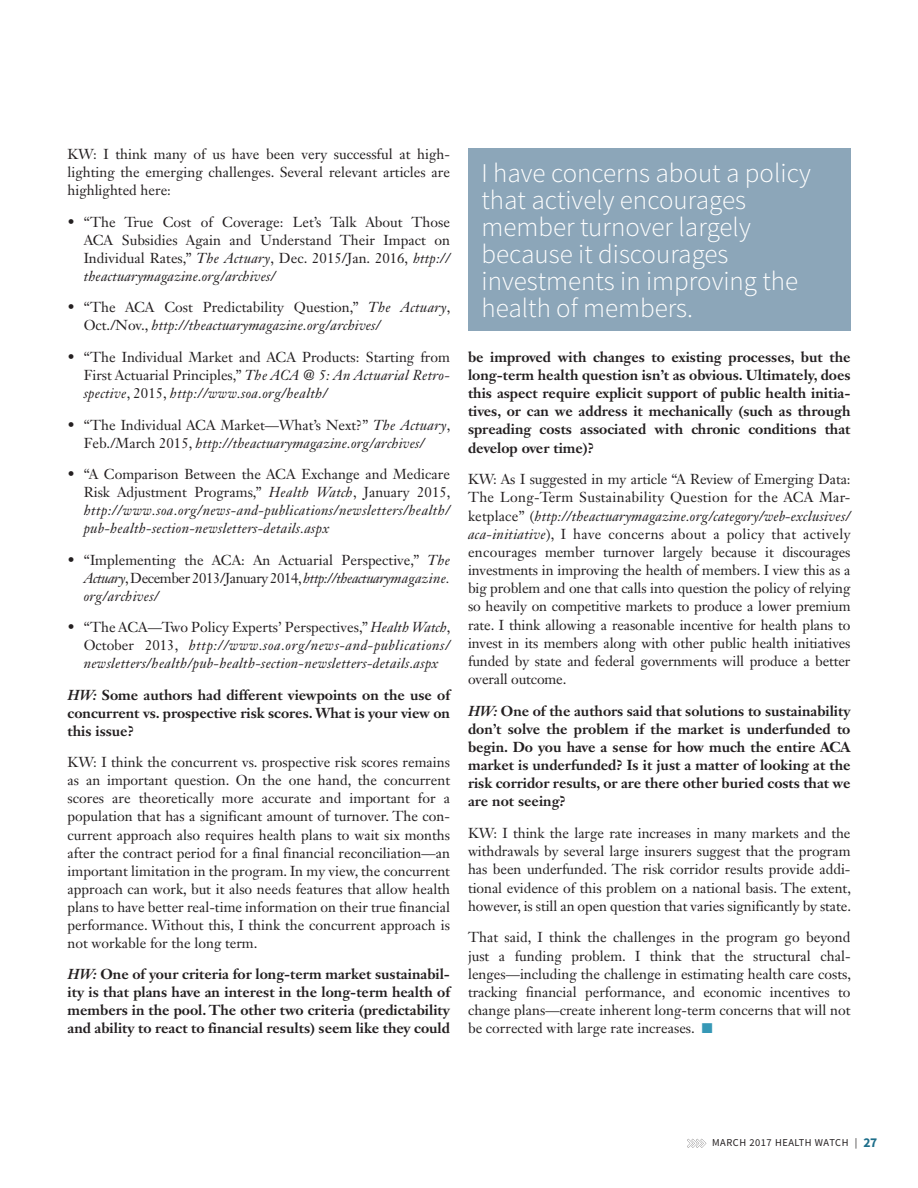
<style>
.page{position:relative;width:918px;height:1188px;background:#fff}
.page>*{position:absolute;margin:0;border:0;box-sizing:border-box;transform-origin:0 0}
.t1{font:300 27px/27px "Source Sans Pro";color:#fff}
.t2{font:14.25px/18px "Janson Text LT Std";color:#231f20;text-align:justify}
.t3{font:700 14.25px/18.1px "Janson Text LT Std";color:#231f20;text-align:justify}
.t4{font:italic 14.25px/18px "Janson Text LT Std";letter-spacing:.02em;color:#231f20;text-align:justify}
.t5{font:10.5px "Source Sans Pro";letter-spacing:.05em;color:#231f20}
.s1{font-style:italic}
.s2{font-style:normal}
.s3{color:#3698b6}
.s4{font-weight:700;font-size:13.5px;color:#1d6e8a}
</style>
<div class="page">
<svg style="left:687px;top:1139px;width:19px;height:9px"></svg>
<div style="left:468px;top:148px;width:382px;height:183px;background:#8ca6b9"></div>
<p class="t2" style="left:68px;top:145px;width:384px">KW: I think many of us have been very successful at high&shy;lighting the emerging challenges. Several relevant articles are highlighted here:</p>
<p class="t2" style="left:84px;top:213px;width:368px;text-indent:-16px">• “The True Cost of Coverage: Let’s Talk About Those ACA Subsidies Again and Understand Their Impact on Individual Rates,” <span class="s1">The Actuary</span>, Dec. 2015/Jan. 2016, <span class="s1">http:// theactuarymagazine.org/archives/</span></p>
<p class="t4" style="left:84px;top:299px;width:368px;text-indent:-16px"><span class="s2">• “The ACA Cost Predictability Question,”</span> The Actuary<span class="s2">,<br>Oct./Nov.,</span> http://theactuarymagazine.org/archives/</p>
<p class="t2" style="left:84px;top:348px;width:368px;text-indent:-16px">• “The Individual Market and ACA Products: Starting from First Actuarial Principles,” <span class="s1">The ACA @ 5: An Actuarial Retro&shy;spective</span>, 2015, <span class="s1">http://www.soa.org/health/</span></p>
<p class="t2" style="left:84px;top:416px;width:368px;text-indent:-16px">• “The Individual ACA Market—What’s Next?” <span class="s1">The Actuary</span>,<br>Feb./March 2015, <span class="s1">http://theactuarymagazine.org/archives/</span></p>
<p class="t4" style="left:84px;top:465px;width:368px;text-indent:-16px"><span class="s2">• “A Comparison Between the ACA Exchange and Medicare Risk Adjustment Programs,”</span> Health Watch<span class="s2">, January 2015, </span>http://www.soa.org/news-and-publications/newsletters/health/ pub-health-section-newsletters-details.aspx</p>
<p class="t2" style="left:84px;top:551px;width:368px;text-indent:-16px">• “Implementing the ACA: An Actuarial Perspective,” <span class="s1">The Actuary</span>, December 2013/January 2014, <span class="s1">http://theactuarymagazine. org/archives/</span></p>
<p class="t4" style="left:84px;top:618px;width:368px;text-indent:-16px"><span class="s2">• “The ACA—Two Policy Experts’ Perspectives,”</span> Health Watch<span class="s2">, October 2013,</span> http://www.soa.org/news-and-publications/ newsletters/health/pub-health-section-newsletters-details.aspx</p>
<p class="t3" style="left:68px;top:686px;width:384px"><span class="s1">HW:</span> Some authors had different viewpoints on the use of concurrent vs. prospective risk scores. What is your view on this issue?</p>
<p class="t2" style="left:68px;top:753px;width:384px">KW: I think the concurrent vs. prospective risk scores remains as an important question. On the one hand, the concurrent scores are theoretically more accurate and important for a population that has a significant amount of turnover. The con&shy;current approach also requires health plans to wait six months after the contract period for a final financial reconciliation—an important limitation in the program. In my view, the concurrent approach can work, but it also needs features that allow health plans to have better real-time information on their true financial performance. Without this, I think the concurrent approach is not workable for the long term.</p>
<p class="t3" style="left:68px;top:965px;width:384px"><span class="s1">HW:</span> One of your criteria for long-term market sustainabil&shy;ity is that plans have an interest in the long-term health of members in the pool. The other two criteria (predictability and ability to react to financial results) seem like they could</p>
<h1 class="t1" style="left:482px;top:160px;width:331px">I have concerns about a policy that actively encourages member turnover largely because it discourages investments in improving the health of members.</h1>
<p class="t3" style="left:468px;top:348px;width:384px">be improved with changes to existing processes, but the long-term health question isn’t as obvious. Ultimately, does this aspect require explicit support of public health initia&shy;tives, or can we address it mechanically (such as through spreading costs associated with chronic conditions that develop over time)?</p>
<p class="t2" style="left:468px;top:470px;width:384px">KW: As I suggested in my article “A Review of Emerging Data:<br>The Long-Term Sustainability Question for the ACA Mar&shy;ketplace” (<span class="s1">http://theactuarymagazine.org/category/web-exclusives/ aca-initiative</span>), I have concerns about a policy that actively encourages member turnover largely because it discourages investments in improving the health of members. I view this as a big problem and one that calls into question the policy of relying so heavily on competitive markets to produce a lower premium rate. I think allowing a reasonable incentive for health plans to invest in its members along with other public health initiatives funded by state and federal governments will produce a better overall outcome.</p>
<p class="t3" style="left:468px;top:701px;width:384px"><span class="s1">HW:</span> One of the authors said that solutions to sustainability don’t solve the problem if the market is underfunded to begin. Do you have a sense for how much the entire ACA market is underfunded? Is it just a matter of looking at the risk corridor results, or are there other buried costs that we are not seeing?</p>
<p class="t2" style="left:468px;top:824px;width:385px">KW: I think the large rate increases in many markets and the withdrawals by several large insurers suggest that the program has been underfunded. The risk corridor results provide addi&shy;tional evidence of this problem on a national basis. The extent, however, is still an open question that varies significantly by state.</p>
<p class="t2" style="left:468px;top:928px;width:385px">That said, I think the challenges in the program go beyond just a funding problem. I think that the structural chal&shy;lenges—including the challenge in estimating health care costs, tracking financial performance, and economic incentives to change plans—create inherent long-term concerns that will not be corrected with large rate increases. <span class="s3">■</span></p>
<p class="t5" style="left:712px;top:1136px;width:167px">MARCH 2017 HEALTH WATCH | <span class="s4">27</span></p>
</div>
